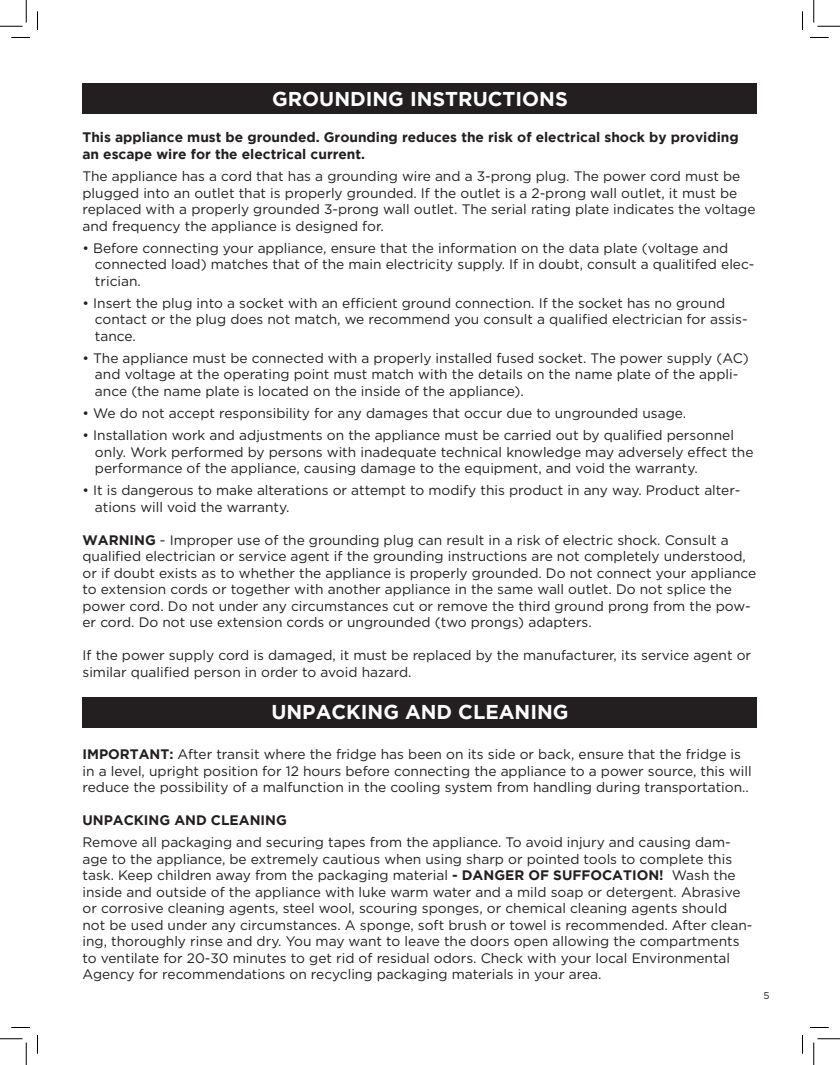
<style>
.page{position:relative;width:840px;height:1065px;background:#fff}
.page>*{position:absolute;margin:0;border:0;box-sizing:border-box;transform-origin:0 0}
.t1{font:700 20px "Gotham";color:#fff}
.t2{font:13.75px/16.5px "Gotham";color:#231f20}
.t3{font:700 13.75px/16.5px "Gotham";color:#231f20}
.t4{font:10px "Gotham";color:#231f20}
.s1{font-weight:700}
</style>
<div class="page">
<div style="left:82px;top:83px;width:676px;height:31px;background:#231f20"></div>
<div style="left:82px;top:697px;width:676px;height:30px;background:#231f20"></div>
<svg style="left:11px;top:37px;width:19px;height:1px"></svg>
<svg style="left:810px;top:37px;width:19px;height:1px"></svg>
<svg style="left:11px;top:1027px;width:19px;height:1px"></svg>
<svg style="left:810px;top:1027px;width:19px;height:1px"></svg>
<svg style="left:37px;top:11px;width:1px;height:19px"></svg>
<svg style="left:37px;top:1035px;width:1px;height:19px"></svg>
<svg style="left:802px;top:11px;width:1px;height:19px"></svg>
<svg style="left:802px;top:1035px;width:1px;height:19px"></svg>
<svg style="left:0;top:0;width:27px;height:27px"></svg>
<svg style="left:0;top:1039px;width:27px;height:26px"></svg>
<svg style="left:814px;top:0;width:26px;height:27px"></svg>
<svg style="left:814px;top:1039px;width:26px;height:26px"></svg>
<h1 class="t1" style="left:272px;top:87px;width:297px">GROUNDING INSTRUCTIONS</h1>
<p class="t3" style="left:82px;top:129px;width:658px">This appliance must be grounded. Grounding reduces the risk of electrical shock by providing an escape wire for the electrical current.</p>
<p class="t2" style="left:82px;top:168px;width:675px">The appliance has a cord that has a grounding wire and a 3-prong plug. The power cord must be plugged into an outlet that is properly grounded. If the outlet is a 2-prong wall outlet, it must be replaced with a properly grounded 3-prong wall outlet. The serial rating plate indicates the voltage and frequency the appliance is designed for.</p>
<p class="t2" style="left:95px;top:239px;width:661px;text-indent:-12px">• Before connecting your appliance, ensure that the information on the data plate (voltage and connected load) matches that of the main electricity supply. If in doubt, consult a qualitifed elec&shy;trician.</p>
<p class="t2" style="left:95px;top:294px;width:654px;text-indent:-12px">• Insert the plug into a socket with an efficient ground connection. If the socket has no ground contact or the plug does not match, we recommend you consult a qualified electrician for assis&shy;tance.</p>
<p class="t2" style="left:95px;top:350px;width:655px;text-indent:-12px">• The appliance must be connected with a properly installed fused socket. The power supply (AC) and voltage at the operating point must match with the details on the name plate of the appli&shy;ance (the name plate is located on the inside of the appliance).</p>
<p class="t2" style="left:82px;top:405px;width:605px">• We do not accept responsibility for any damages that occur due to ungrounded usage.</p>
<p class="t2" style="left:95px;top:427px;width:660px;text-indent:-12px">• Installation work and adjustments on the appliance must be carried out by qualified personnel only. Work performed by persons with inadequate technical knowledge may adversely effect the performance of the appliance, causing damage to the equipment, and void the warranty.</p>
<p class="t2" style="left:95px;top:482px;width:647px;text-indent:-12px">• It is dangerous to make alterations or attempt to modify this product in any way. Product alter&shy;ations will void the warranty.</p>
<p class="t2" style="left:82px;top:531px;width:675px"><span class="s1">WARNING</span> - Improper use of the grounding plug can result in a risk of electric shock. Consult a qualified electrician or service agent if the grounding instructions are not completely understood, or if doubt exists as to whether the appliance is properly grounded. Do not connect your appliance to extension cords or together with another appliance in the same wall outlet. Do not splice the power cord. Do not under any circumstances cut or remove the third ground prong from the pow&shy;er cord. Do not use extension cords or ungrounded (two prongs) adapters.</p>
<p class="t2" style="left:82px;top:647px;width:670px">If the power supply cord is damaged, it must be replaced by the manufacturer, its service agent or similar qualified person in order to avoid hazard.</p>
<h1 class="t1" style="left:271px;top:701px;width:299px">UNPACKING AND CLEANING</h1>
<p class="t2" style="left:82px;top:746px;width:671px"><span class="s1">IMPORTANT:</span> After transit where the fridge has been on its side or back, ensure that the fridge is in a level, upright position for 12 hours before connecting the appliance to a power source, this will reduce the possibility of a malfunction in the cooling system from handling during transportation..</p>
<p class="t3" style="left:82px;top:812px;width:206px">UNPACKING AND CLEANING</p>
<p class="t2" style="left:82px;top:834px;width:671px">Remove all packaging and securing tapes from the appliance. To avoid injury and causing dam&shy;age to the appliance, be extremely cautious when using sharp or pointed tools to complete this task. Keep children away from the packaging material <span class="s1">- DANGER OF SUFFOCATION!</span> Wash the inside and outside of the appliance with luke warm water and a mild soap or detergent. Abrasive or corrosive cleaning agents, steel wool, scouring sponges, or chemical cleaning agents should not be used under any circumstances. A sponge, soft brush or towel is recommended. After clean&shy;ing, thoroughly rinse and dry. You may want to leave the doors open allowing the compartments to ventilate for 20-30 minutes to get rid of residual odors. Check with your local Environmental Agency for recommendations on recycling packaging materials in your area.</p>
<p class="t4" style="left:764px;top:989px;width:8px">5</p>
</div>
